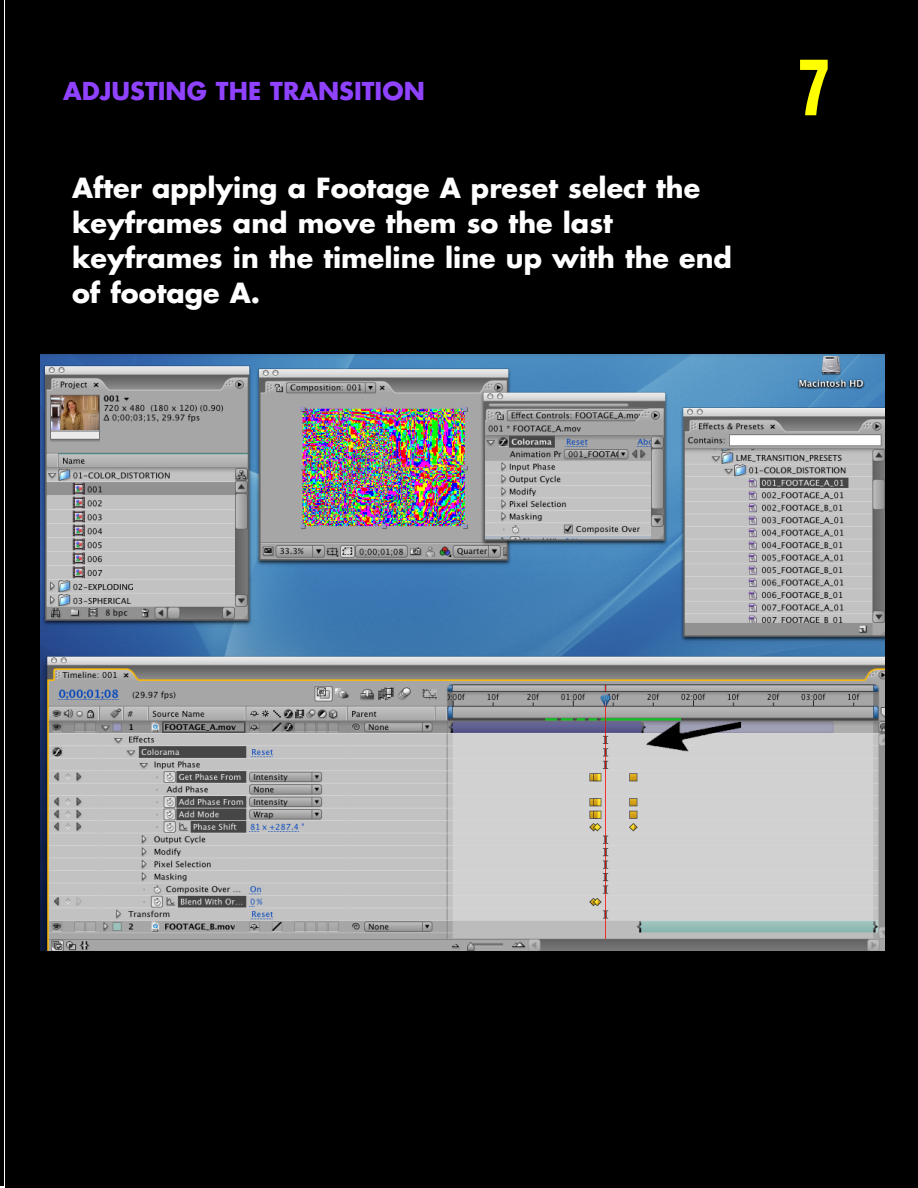
<style>
.page{position:relative;width:918px;height:1188px;background:#fff}
.page>*{position:absolute;margin:0;border:0;box-sizing:border-box;transform-origin:0 0}
.t1{font:900 condensed 75.75px "Helvetica";color:#ff0;scale:.84 1}
.t2{font:700 27px/35.2px "Futura";color:#fff}
.t3{font:700 24px "Futura";color:#8f42ff}
</style>
<div class="page">
<div style="left:5px;top:0;width:913px;height:1188px;background:#000"></div>
<img style="left:40px;top:355px;width:844px;height:596px">
<hr style="left:0;top:0;width:4px;height:1186px;background:#000">
<p class="t3" style="left:63px;top:80px;width:363px">ADJUSTING THE TRANSITION</p>
<p class="t2" style="left:72px;top:173px;width:662px">After applying a Footage A preset select the keyframes and move them so the last keyframes in the timeline line up with the end of footage A.</p>
<h1 class="t1" style="left:799px;top:45px;width:40px">7</h1>
</div>
